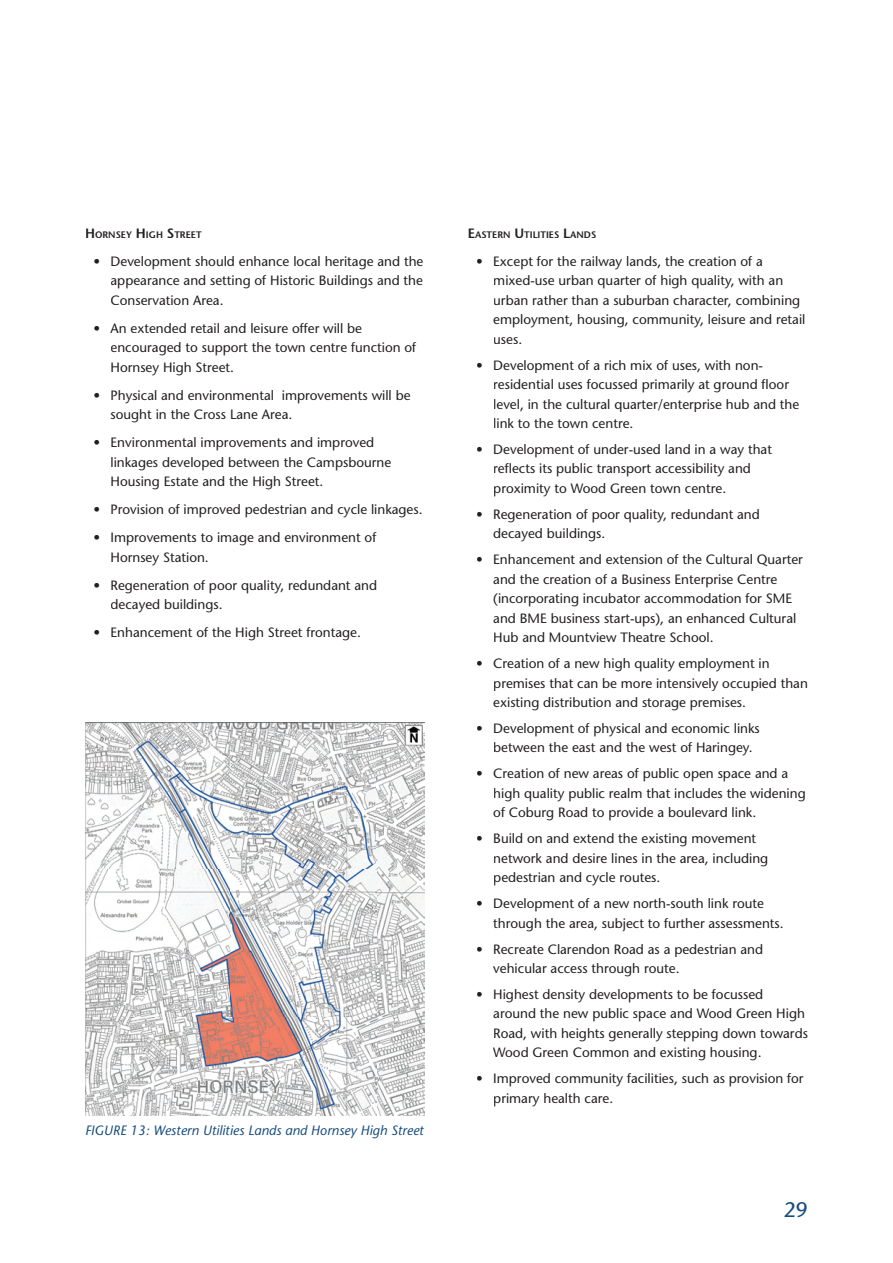
<style>
.page{position:relative;width:893px;height:1263px;background:#fff}
.page>*{position:absolute;margin:0;border:0;box-sizing:border-box;transform-origin:0 0}
.t1{font:21px "Stone Sans";color:#144a7c}
.t2{font:13.5px/19.5px "Stone Sans";color:#231f20}
.t3{font:italic 13.5px "Stone Sans";color:#144a7c}
.t4{font:600 9.45px "Stone Sans";color:#231f20}
.s1{font-size:13.5px}
</style>
<div class="page">
<img style="left:85px;top:722px;width:340px;height:394px">
<p class="t4" style="left:85px;top:229px;width:118px"><span class="s1">H</span>ORNSEY <span class="s1">H</span>IGH <span class="s1">S</span>TREET</p>
<p class="t2" style="left:111px;top:251px;width:314px;text-align:justify;text-indent:-17px">• Development should enhance local heritage and the appearance and setting of Historic Buildings and the Conservation Area.</p>
<p class="t2" style="left:111px;top:318px;width:307px;text-indent:-17px">• An extended retail and leisure offer will be encouraged to support the town centre function of<br>Hornsey High Street.</p>
<p class="t2" style="left:111px;top:385px;width:301px;text-indent:-17px">• Physical and environmental improvements will be sought in the Cross Lane Area.</p>
<p class="t2" style="left:111px;top:433px;width:282px;text-indent:-17px">• Environmental improvements and improved linkages developed between the Campsbourne<br>Housing Estate and the High Street.</p>
<p class="t2" style="left:94px;top:500px;width:331px">• Provision of improved pedestrian and cycle linkages.</p>
<p class="t2" style="left:111px;top:528px;width:267px;text-indent:-17px">• Improvements to image and environment of<br>Hornsey Station.</p>
<p class="t2" style="left:111px;top:575px;width:268px;text-indent:-17px">• Regeneration of poor quality, redundant and decayed buildings.</p>
<p class="t2" style="left:94px;top:623px;width:269px">• Enhancement of the High Street frontage.</p>
<p class="t3" style="left:85px;top:1122px;width:340px">FIGURE 13: Western Utilities Lands and Hornsey High Street</p>
<p class="t4" style="left:468px;top:229px;width:130px"><span class="s1">E</span>ASTERN <span class="s1">U</span>TILITIES <span class="s1">L</span>ANDS</p>
<p class="t2" style="left:493px;top:251px;width:314px;text-indent:-17px">• Except for the railway lands, the creation of a mixed-use urban quarter of high quality, with an urban rather than a suburban character, combining employment, housing, community, leisure and retail uses.</p>
<p class="t2" style="left:493px;top:355px;width:308px;text-indent:-17px">• Development of a rich mix of uses, with non&shy;residential uses focussed primarily at ground floor level, in the cultural quarter/enterprise hub and the link to the town centre.</p>
<p class="t2" style="left:493px;top:439px;width:280px;text-indent:-17px">• Development of under-used land in a way that reflects its public transport accessibility and proximity to Wood Green town centre.</p>
<p class="t2" style="left:493px;top:504px;width:268px;text-indent:-17px">• Regeneration of poor quality, redundant and decayed buildings.</p>
<p class="t2" style="left:493px;top:550px;width:311px;text-indent:-17px">• Enhancement and extension of the Cultural Quarter and the creation of a Business Enterprise Centre (incorporating incubator accommodation for SME and BME business start-ups), an enhanced Cultural Hub and Mountview Theatre School.</p>
<p class="t2" style="left:493px;top:654px;width:316px;text-indent:-17px">• Creation of a new high quality employment in premises that can be more intensively occupied than existing distribution and storage premises.</p>
<p class="t2" style="left:493px;top:718px;width:268px;text-indent:-17px">• Development of physical and economic links between the east and the west of Haringey.</p>
<p class="t2" style="left:493px;top:764px;width:314px;text-indent:-17px">• Creation of new areas of public open space and a high quality public realm that includes the widening of Coburg Road to provide a boulevard link.</p>
<p class="t2" style="left:493px;top:829px;width:277px;text-indent:-17px">• Build on and extend the existing movement network and desire lines in the area, including pedestrian and cycle routes.</p>
<p class="t2" style="left:493px;top:894px;width:292px;text-indent:-17px">• Development of a new north-south link route through the area, subject to further assessments.</p>
<p class="t2" style="left:493px;top:939px;width:271px;text-indent:-17px">• Recreate Clarendon Road as a pedestrian and vehicular access through route.</p>
<p class="t2" style="left:493px;top:984px;width:316px;text-indent:-17px">• Highest density developments to be focussed around the new public space and Wood Green High Road, with heights generally stepping down towards Wood Green Common and existing housing.</p>
<p class="t2" style="left:493px;top:1069px;width:312px;text-indent:-17px">• Improved community facilities, such as provision for primary health care.</p>
<h1 class="t1" style="left:784px;top:1197px;width:26px">29</h1>
</div>
